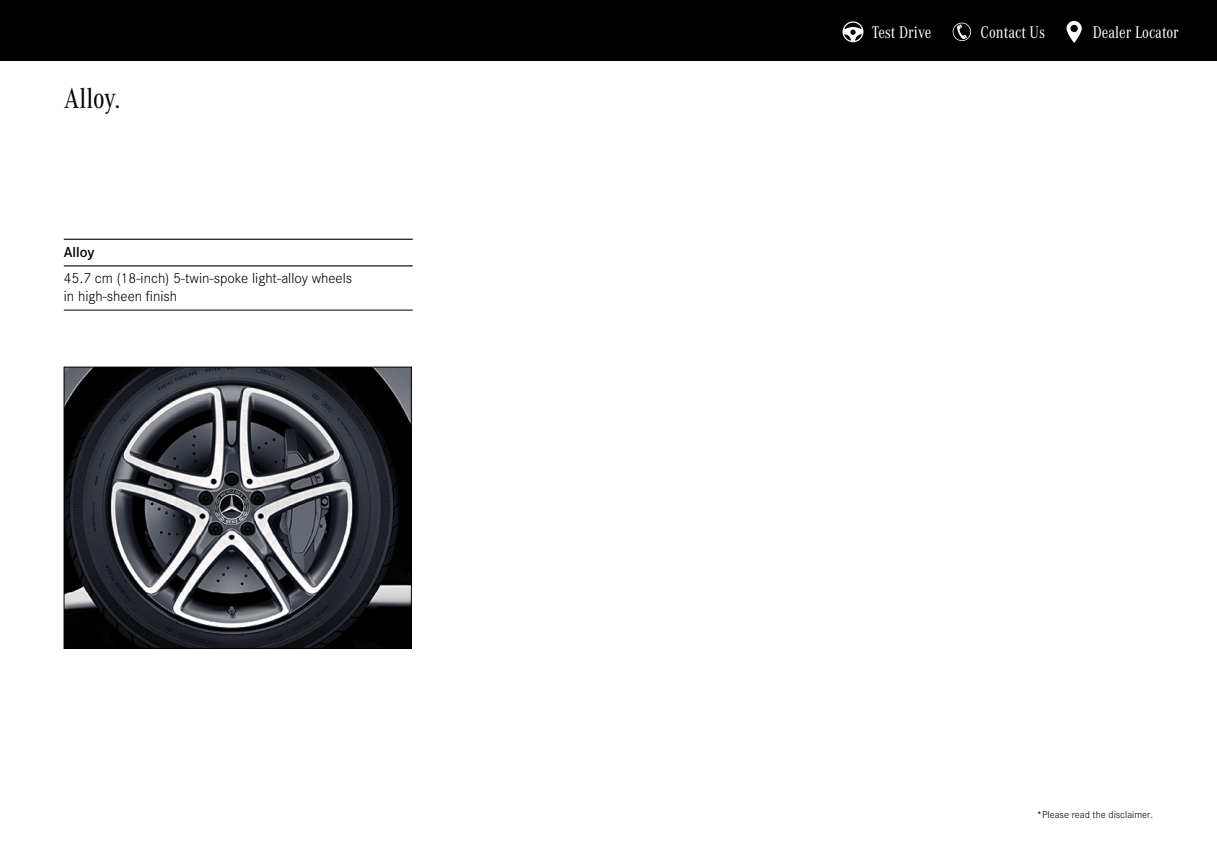
<style>
.page{position:relative;width:1217px;height:864px;background:#fff}
.page>*{position:absolute;margin:0;border:0;box-sizing:border-box;transform-origin:0 0}
.t1{font:30px "Corporate A Con";color:#000}
.t2{font:17.55px "Corporate A Con";color:#fff}
.t3{font:300 15px/18px "Corporate S";color:#000}
.t4{font:600 15px "Corporate S";color:#000}
.t5{font:300 10.5px "Corporate S";color:#000}
</style>
<div class="page">
<div style="left:0;top:0;width:1216px;height:61px;background:#000"></div>
<svg style="left:842px;top:21px;width:21px;height:21px"></svg>
<svg style="left:1066px;top:21px;width:15px;height:22px"></svg>
<svg style="left:952px;top:22px;width:19px;height:19px"></svg>
<img style="left:66px;top:369px;width:343px;height:277px">
<div style="left:64px;top:367px;width:347px;height:281px;border:1px solid #000"></div>
<hr style="left:64px;top:238px;width:348px;height:2px;background:#000">
<hr style="left:64px;top:265px;width:348px;height:1px;background:#000">
<hr style="left:64px;top:310px;width:348px;height:1px;background:#000">
<h1 class="t1" style="left:64px;top:82px;width:58px">Alloy.</h1>
<p class="t4" style="left:64px;top:243px;width:32px">Alloy</p>
<p class="t3" style="left:64px;top:269px;width:290px">45.7 cm (18-inch) 5-twin-spoke light-alloy wheels in high-sheen finish</p>
<p class="t2" style="left:871px;top:23px;width:61px">Test Drive</p>
<p class="t2" style="left:980px;top:23px;width:66px">Contact Us</p>
<p class="t2" style="left:1092px;top:23px;width:87px">Dealer Locator</p>
<p class="t5" style="left:1036px;top:808px;width:118px">*Please read the disclaimer.</p>
</div>
